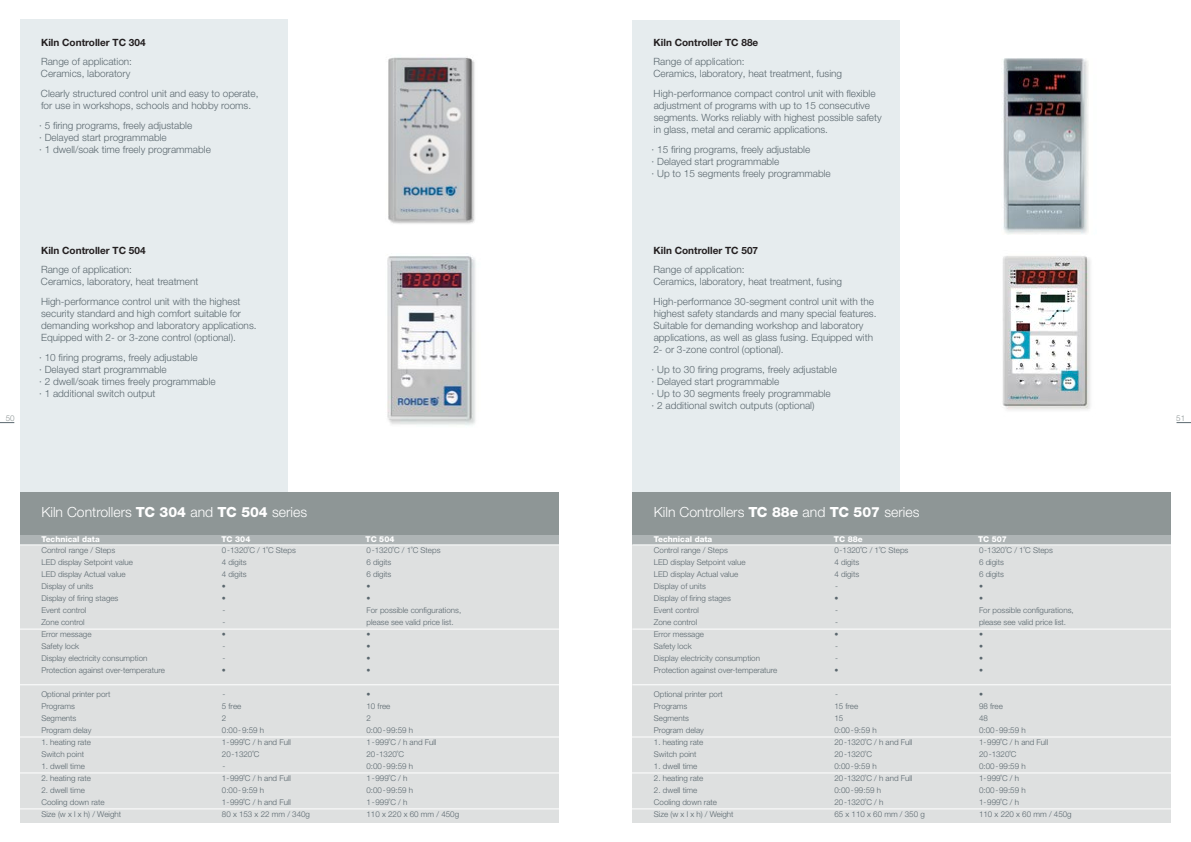
<style>
.page{position:relative;width:1191px;height:842px;background:#fff}
.page>*{position:absolute;margin:0;border:0;box-sizing:border-box;transform-origin:0 0}
.t1{font:300 14px "Helvetica Neue LT Pro";color:#fff}
.t2{font:300 10px/12px "Helvetica Neue LT Pro";color:#5a676e}
.t3{font:700 10px "Helvetica Neue LT Pro";color:#231f20}
.t4{font:300 8px/12px "Helvetica Neue LT Pro";color:#5a676e}
.t5{font:800 8px "Helvetica Neue LT Pro";color:#fff}
.t6{font:300 8px "Helvetica Neue LT Pro";color:#8e9696}
.s1{font-weight:800}
</style>
<div class="page">
<svg style="left:1176px;top:422px;width:15px;height:1px"></svg>
<svg style="left:0;top:422px;width:14px;height:1px"></svg>
<div style="left:632px;top:20px;width:268px;height:472px;background:#e6ecee"></div>
<img style="left:1002px;top:256px;width:89px;height:154px">
<div style="left:632px;top:545px;width:539px;height:277px;background:#dee0e0"></div>
<div style="left:632px;top:492px;width:539px;height:43px;background:#8e9696"></div>
<div style="left:632px;top:535px;width:539px;height:10px;background:#aeb4b5"></div>
<hr style="left:632px;top:545px;width:543px;height:1px;background:#fff">
<hr style="left:632px;top:629px;width:543px;height:1px;background:#fff">
<hr style="left:632px;top:684px;width:543px;height:1px;background:#fff">
<hr style="left:631px;top:737px;width:543px;height:1px;background:#fff">
<hr style="left:630px;top:773px;width:543px;height:1px;background:#fff">
<hr style="left:630px;top:809px;width:543px;height:1px;background:#fff">
<img style="left:1003px;top:58px;width:86px;height:176px">
<div style="left:20px;top:20px;width:268px;height:472px;background:#e6ecee"></div>
<div style="left:20px;top:545px;width:538px;height:277px;background:#dee0e0"></div>
<div style="left:20px;top:492px;width:538px;height:43px;background:#8e9696"></div>
<div style="left:20px;top:535px;width:538px;height:10px;background:#aeb4b5"></div>
<hr style="left:20px;top:545px;width:543px;height:1px;background:#fff">
<hr style="left:20px;top:629px;width:543px;height:1px;background:#fff">
<hr style="left:20px;top:684px;width:543px;height:1px;background:#fff">
<hr style="left:18px;top:737px;width:544px;height:1px;background:#fff">
<hr style="left:18px;top:773px;width:543px;height:1px;background:#fff">
<hr style="left:18px;top:809px;width:543px;height:1px;background:#fff">
<img style="left:387px;top:256px;width:89px;height:170px">
<img style="left:388px;top:57px;width:87px;height:167px">
<p class="t3" style="left:41px;top:36px;width:106px">Kiln Controller TC 304</p>
<p class="t2" style="left:41px;top:55px;width:93px">Range of application:<br>Ceramics, laboratory</p>
<p class="t2" style="left:41px;top:87px;width:219px">Clearly structured control unit and easy to operate, for use in workshops, schools and hobby rooms.</p>
<p class="t2" style="left:39px;top:119px;width:173px">· 5 firing programs, freely adjustable<br>· Delayed start programmable<br>· 1 dwell/soak time freely programmable</p>
<p class="t3" style="left:41px;top:244px;width:106px">Kiln Controller TC 504</p>
<p class="t2" style="left:41px;top:263px;width:159px">Range of application:<br>Ceramics, laboratory, heat treatment</p>
<p class="t2" style="left:41px;top:295px;width:217px">High-performance control unit with the highest security standard and high comfort suitable for demanding workshop and laboratory applications.<br>Equipped with 2- or 3-zone control (optional).</p>
<p class="t2" style="left:39px;top:351px;width:178px">· 10 firing programs, freely adjustable<br>· Delayed start programmable<br>· 2 dwell/soak times freely programmable · 1 additional switch output</p>
<p class="t3" style="left:653px;top:36px;width:106px">Kiln Controller TC 88e</p>
<p class="t2" style="left:653px;top:55px;width:190px">Range of application:<br>Ceramics, laboratory, heat treatment, fusing</p>
<p class="t2" style="left:653px;top:87px;width:230px">High-performance compact control unit with flexible adjustment of programs with up to 15 consecutive segments. Works reliably with highest possible safety in glass, metal and ceramic applications.</p>
<p class="t2" style="left:651px;top:143px;width:181px">· 15 firing programs, freely adjustable<br>· Delayed start programmable<br>· Up to 15 segments freely programmable</p>
<p class="t3" style="left:653px;top:244px;width:106px">Kiln Controller TC 507</p>
<p class="t2" style="left:653px;top:263px;width:190px">Range of application:<br>Ceramics, laboratory, heat treatment, fusing</p>
<p class="t2" style="left:653px;top:295px;width:224px">High-performance 30-segment control unit with the highest safety standards and many special features.<br>Suitable for demanding workshop and laboratory applications, as well as glass fusing. Equipped with 2- or 3-zone control (optional).</p>
<p class="t2" style="left:651px;top:363px;width:187px">· Up to 30 firing programs, freely adjustable · Delayed start programmable<br>· Up to 30 segments freely programmable<br>· 2 additional switch outputs (optional)</p>
<p class="t6" style="left:6px;top:413px;width:10px">50</p>
<p class="t6" style="left:1176px;top:413px;width:10px">51</p>
<h1 class="t1" style="left:41px;top:503px;width:267px">Kiln Controllers <span class="s1">TC 304</span> and <span class="s1">TC 504</span> series</h1>
<p class="t5" style="left:41px;top:535px;width:60px">Technical data</p>
<p class="t5" style="left:221px;top:535px;width:30px">TC 304</p>
<p class="t5" style="left:365px;top:535px;width:30px">TC 504</p>
<p class="t4" style="left:41px;top:544px;width:125px">Control range / Steps<br>LED display Setpoint value<br>LED display Actual value<br>Display of units<br>Display of firing stages<br>Event control<br>Zone control<br>Error message<br>Safety lock<br>Display electricity consumption<br>Protection against over-temperature</p>
<p class="t4" style="left:41px;top:688px;width:71px">Optional printer port<br>Programs<br>Segments<br>Program delay</p>
<p class="t4" style="left:41px;top:736px;width:51px">1. heating rate<br>Switch point</p>
<p class="t4" style="left:41px;top:760px;width:45px">1. dwell time</p>
<p class="t4" style="left:41px;top:772px;width:51px">2. heating rate</p>
<p class="t4" style="left:41px;top:784px;width:81px">2. dwell time<br>Cooling down rate<br>Size (w x l x h) / Weight</p>
<p class="t4" style="left:222px;top:544px;width:76px">0-1320˚C / 1˚C Steps<br>4 digits<br>4 digits<br>•<br>•<br>-<br>-<br>•<br>-<br>-<br>•</p>
<p class="t4" style="left:222px;top:688px;width:90px">-<br>5 free<br>2<br>0:00-9:59 h<br>1-999˚C / h and Full<br>20-1320˚C<br>-<br>1-999˚C / h and Full<br>0:00-9:59 h<br>1-999˚C / h and Full<br>80 x 153 x 22 mm / 340g</p>
<p class="t4" style="left:366px;top:544px;width:96px">0-1320˚C / 1˚C Steps<br>6 digits<br>6 digits<br>•<br>•<br>For possible configurations, please see valid price list.<br>•<br>•<br>•<br>•</p>
<p class="t4" style="left:366px;top:688px;width:94px">•<br>10 free<br>2<br>0:00-99:59 h<br>1-999˚C / h and Full<br>20-1320˚C<br>0:00-99:59 h<br>1-999˚C / h<br>0:00-99:59 h<br>1-999˚C / h<br>110 x 220 x 60 mm / 450g</p>
<h1 class="t1" style="left:654px;top:503px;width:267px">Kiln Controllers <span class="s1">TC 88e</span> and <span class="s1">TC 507</span> series</h1>
<p class="t5" style="left:654px;top:535px;width:60px">Technical data</p>
<p class="t5" style="left:834px;top:535px;width:30px">TC 88e</p>
<p class="t5" style="left:978px;top:535px;width:30px">TC 507</p>
<p class="t4" style="left:654px;top:544px;width:125px">Control range / Steps<br>LED display Setpoint value<br>LED display Actual value<br>Display of units<br>Display of firing stages<br>Event control<br>Zone control<br>Error message<br>Safety lock<br>Display electricity consumption<br>Protection against over-temperature</p>
<p class="t4" style="left:654px;top:688px;width:71px">Optional printer port<br>Programs<br>Segments<br>Program delay</p>
<p class="t4" style="left:654px;top:736px;width:51px">1. heating rate<br>Switch point</p>
<p class="t4" style="left:654px;top:760px;width:45px">1. dwell time</p>
<p class="t4" style="left:654px;top:772px;width:51px">2. heating rate</p>
<p class="t4" style="left:654px;top:784px;width:81px">2. dwell time<br>Cooling down rate<br>Size (w x l x h) / Weight</p>
<p class="t4" style="left:834px;top:544px;width:76px">0-1320˚C / 1˚C Steps<br>4 digits<br>4 digits<br>-<br>•<br>-<br>-<br>•<br>-<br>-<br>•</p>
<p class="t4" style="left:834px;top:688px;width:92px">-<br>15 free<br>15<br>0:00-9:59 h<br>20-1320˚C / h and Full<br>20-1320˚C<br>0:00-9:59 h<br>20-1320˚C / h and Full<br>0:00-99:59 h<br>20-1320˚C / h<br>65 x 110 x 60 mm / 350 g</p>
<p class="t4" style="left:979px;top:544px;width:96px">0-1320˚C / 1˚C Steps<br>6 digits<br>6 digits<br>•<br>•<br>For possible configurations, please see valid price list.<br>•<br>•<br>•<br>•</p>
<p class="t4" style="left:979px;top:688px;width:94px">•<br>98 free<br>48<br>0:00-99:59 h<br>1-999˚C / h and Full<br>20-1320˚C<br>0:00-99:59 h<br>1-999˚C / h<br>0:00-99:59 h<br>1-999˚C / h<br>110 x 220 x 60 mm / 450g</p>
</div>
